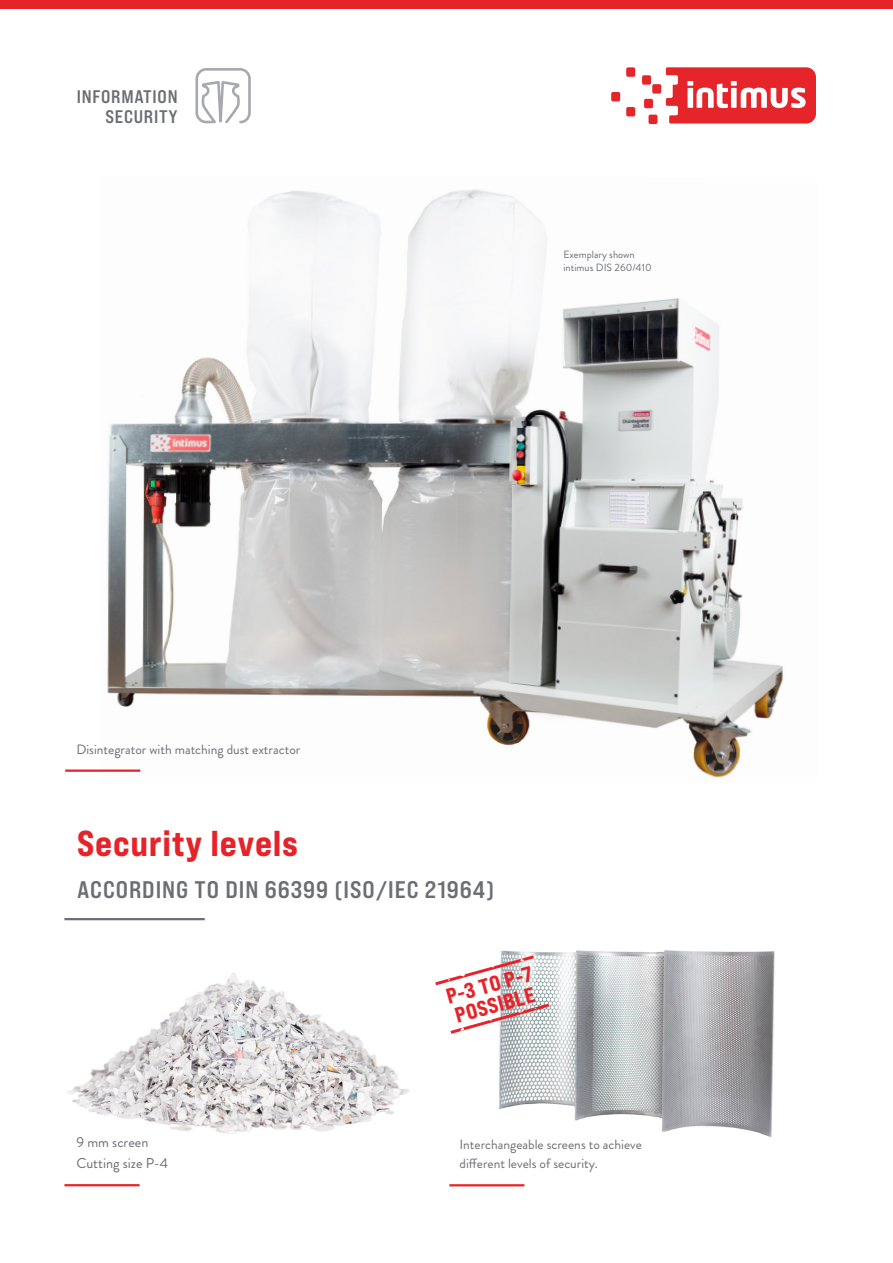
<style>
.page{position:relative;width:893px;height:1263px;background:#fff}
.page>*{position:absolute;margin:0;border:0;box-sizing:border-box;transform-origin:0 0}
.t1{font:36px "Bebas Neue Pro Exp Eb";letter-spacing:.02em;color:#e52329}
.t2{font:24px "Bebas Neue Pro Exp Bd";letter-spacing:.04em;color:#6c6e74}
.t3{font:21.6px/21px "Bebas Neue Pro Exp Eb";color:#e52329}
.t4{font:18.15px/20.9px "Bebas Neue Pro Exp Bd";letter-spacing:.04em;color:#6c6e74;text-align:right}
.t5{font:14.25px/21px "Brandon Grotesque";color:#6c6e74}
.t6{font:13.5px/19.5px "Brandon Grotesque";color:#6c6e74}
.t7{font:10.5px/12.6px "Brandon Grotesque";color:#6c6e74}
</style>
<div class="page">
<img style="left:107px;top:190px;width:677px;height:588px">
<hr style="left:65px;top:769px;width:75px;height:3px;background:#e52329">
<hr style="left:449px;top:1184px;width:75px;height:2px;background:#e52329">
<div style="left:0;top:0;width:893px;height:8px;background:#e52329"></div>
<div style="left:626px;top:67px;width:9px;height:10px;background:#e52529;border-radius:2px"></div>
<div style="left:626px;top:107px;width:9px;height:9px;background:#e52529;border-radius:2px"></div>
<div style="left:611px;top:92px;width:9px;height:9px;background:#e52529;border-radius:2px"></div>
<div style="left:644px;top:99px;width:9px;height:9px;background:#e52529;border-radius:2px"></div>
<div style="left:648px;top:115px;width:9px;height:9px;background:#e52529;border-radius:2px"></div>
<div style="left:652px;top:84px;width:9px;height:10px;background:#e52529;border-radius:2px"></div>
<div style="left:642px;top:75px;width:9px;height:10px;background:#e52529;border-radius:2px"></div>
<svg style="left:666px;top:67px;width:150px;height:57px"></svg>
<svg style="left:195px;top:68px;width:56px;height:56px"></svg>
<img style="left:68px;top:973px;width:383px;height:161px">
<hr style="left:64px;top:918px;width:141px;height:2px;background:#6c6e74">
<hr style="left:64px;top:1184px;width:76px;height:2px;background:#e52329">
<img style="left:499px;top:950px;width:276px;height:187px">
<svg style="left:451px;top:1004px;width:98px;height:30px"></svg>
<svg style="left:435px;top:955px;width:99px;height:30px"></svg>
<h3 class="t4" style="left:77px;top:85px;width:102px">INFORMATION<br>SECURITY</h3>
<p class="t7" style="left:563px;top:248px;width:90px">Exemplary shown intimus DIS 260/410</p>
<p class="t6" style="left:77px;top:740px;width:225px">Disintegrator with matching dust extractor</p>
<h1 class="t1" style="left:77px;top:821px;width:222px">Security levels</h1>
<h2 class="t2" style="left:77px;top:875px;width:418px">ACCORDING TO DIN 66399 (ISO/IEC 21964)</h2>
<h3 class="t3" style="left:444px;top:986px;width:90px;rotate:-16deg">P-3 TO P-7<br>POSSIBLE</h3>
<p class="t5" style="left:77px;top:1132px;width:93px">9 mm screen<br>Cutting size P-4</p>
<p class="t6" style="left:460px;top:1134px;width:184px">Interchangeable screens to achieve different levels of security.</p>
</div>
